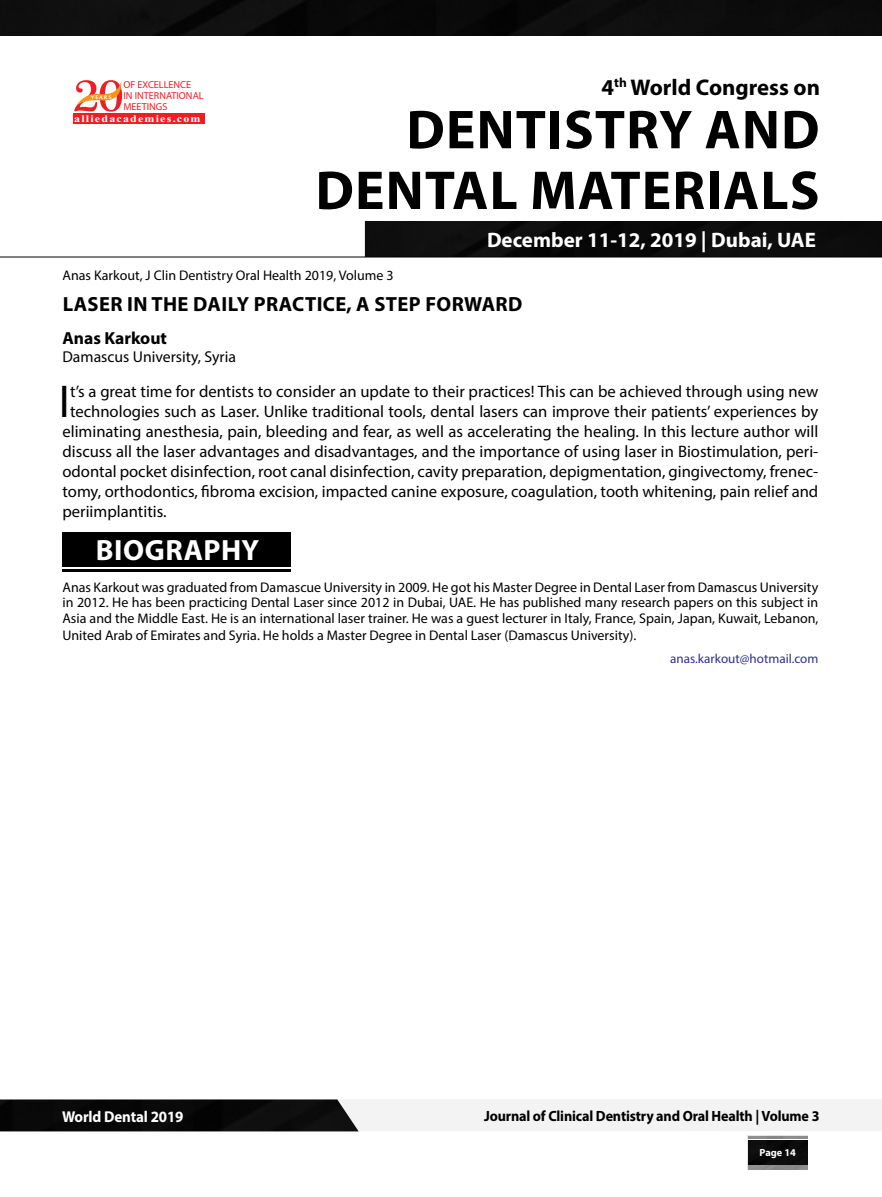
<style>
.page{position:relative;width:882px;height:1197px;background:#fff}
.page>*{position:absolute;margin:0;border:0;box-sizing:border-box;transform-origin:0 0}
.t1{font:700 55.3px/60.7px "Myriad Pro";letter-spacing:.02em;color:#000;text-align:right}
.t2{font:46.2px "Myriad Pro";color:#000}
.t3{font:700 29.4px "Myriad Pro";letter-spacing:.02em;color:#fff}
.t4{font:700 22.75px "Myriad Pro";color:#000}
.t5{font:700 21px "Myriad Pro";color:#fff}
.t6{font:700 20.47px "Myriad Pro";letter-spacing:.02em;color:#000}
.t7{font:700 17.5px "Myriad Pro";color:#000}
.t8{font:16.62px "Myriad Pro";color:#000}
.t9{font:15.75px "Myriad Pro";color:#000}
.t10{font:700 15.75px "Myriad Pro";letter-spacing:-.01em;color:#fff;scale:.95 1}
.t11{font:700 14.88px "Myriad Pro";letter-spacing:-.01em;color:#000;scale:.95 1}
.t12{font:14px/15.4px "Myriad Pro";color:#000;text-align:justify}
.t13{font:13.12px "Myriad Pro";color:#2e3092}
.t14{font:700 10.33px "Myriad Pro";color:#fff}
.t15{font:10.15px/10.8px "Myriad Pro";color:#ed1f24}
.t16{font:700 10.15px "Times New Roman";letter-spacing:.1em;color:#fff;scale:1.18 1}
.t17{font:5.25px "Oregon LDO Black";letter-spacing:.24em;color:#fff;scale:1.06 1}
</style>
<div class="page">
<img style="left:748px;top:1140px;width:60px;height:24px">
<hr style="left:748px;top:1136px;width:60px;height:3px;background:#000">
<div style="left:0;top:1100px;width:359px;height:31px;background:#090909"></div>
<div style="left:365px;top:222px;width:517px;height:35px;background:#0c0c0c"></div>
<div style="left:73px;top:113px;width:132px;height:11px;background:#ed1f24"></div>
<svg style="left:74px;top:80px;width:49px;height:32px"></svg>
<hr style="left:0;top:257px;width:882px;height:1px;background:#000">
<div style="left:0;top:0;width:882px;height:35px;background:#0c0c0c"></div>
<div style="left:62px;top:532px;width:229px;height:35px;background:#000"></div>
<hr style="left:62px;top:569px;width:229px;height:3px;background:#000">
<p class="t15" style="left:123px;top:79px;width:82px">OF EXCELLENCE<br>IN INTERNATIONAL<br>MEETINGS</p>
<p class="t16" style="left:74px;top:111px;width:109px">alliedacademies.com</p>
<p class="t17" style="left:91px;top:94px;width:21px">YEARS</p>
<h3 class="t4" style="left:602px;top:72px;width:220px">4<sup>th</sup> World Congress on</h3>
<h1 class="t1" style="left:316px;top:97px;width:506px">DENTISTRY AND<br>DENTAL MATERIALS</h1>
<p class="t5" style="left:487px;top:226px;width:330px">December 11-12, 2019 | Dubai, UAE</p>
<p class="t12" style="left:62px;top:267px;width:333px">Anas Karkout, J Clin Dentistry Oral Health 2019, Volume 3</p>
<p class="t6" style="left:63px;top:291px;width:461px">LASER IN THE DAILY PRACTICE, A STEP FORWARD</p>
<p class="t7" style="left:62px;top:327px;width:106px">Anas Karkout</p>
<p class="t9" style="left:62px;top:347px;width:175px">Damascus University, Syria</p>
<h2 class="t2" style="left:59px;top:373px;width:13px">I</h2>
<p class="t8" style="left:70px;top:381px;width:750px">t’s a great time for dentists to consider an update to their practices! This can be achieved through using new</p>
<p class="t8" style="left:70px;top:401px;width:750px">technologies such as Laser. Unlike traditional tools, dental lasers can improve their patients’ experiences by</p>
<p class="t8" style="left:62px;top:421px;width:757px">eliminating anesthesia, pain, bleeding and fear, as well as accelerating the healing. In this lecture author will</p>
<p class="t8" style="left:62px;top:441px;width:757px">discuss all the laser advantages and disadvantages, and the importance of using laser in Biostimulation, peri-</p>
<p class="t8" style="left:62px;top:461px;width:757px">odontal pocket disinfection, root canal disinfection, cavity preparation, depigmentation, gingivectomy, frenec-</p>
<p class="t8" style="left:62px;top:481px;width:757px">tomy, orthodontics, fibroma excision, impacted canine exposure, coagulation, tooth whitening, pain relief and</p>
<p class="t8" style="left:62px;top:501px;width:106px">periimplantitis.</p>
<h3 class="t3" style="left:96px;top:531px;width:165px">BIOGRAPHY</h3>
<p class="t12" style="left:62px;top:579px;width:758px">Anas Karkout was graduated from Damascue University in 2009. He got his Master Degree in Dental Laser from Damascus University in 2012. He has been practicing Dental Laser since 2012 in Dubai, UAE. He has published many research papers on this subject in Asia and the Middle East. He is an international laser trainer. He was a guest lecturer in Italy, France, Spain, Japan, Kuwait, Lebanon,</p>
<p class="t12" style="left:62px;top:627px;width:575px">United Arab of Emirates and Syria. He holds a Master Degree in Dental Laser (Damascus University).</p>
<p class="t13" style="left:670px;top:650px;width:150px">anas.karkout@hotmail.com</p>
<p class="t10" style="left:62px;top:1106px;width:129px">World Dental 2019</p>
<p class="t11" style="left:484px;top:1106px;width:355px">Journal of Clinical Dentistry and Oral Health | Volume 3</p>
<p class="t14" style="left:760px;top:1146px;width:38px">Page 14</p>
</div>
